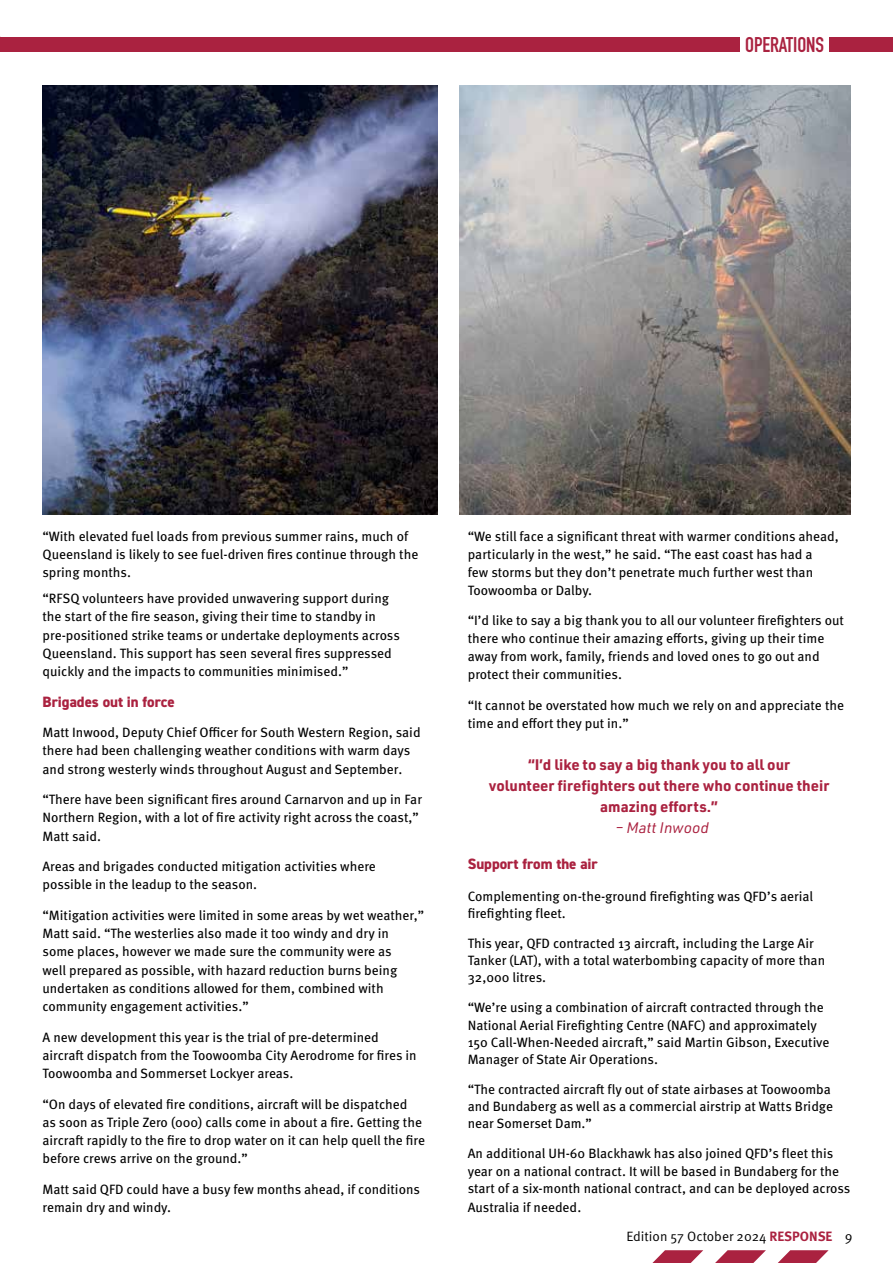
<style>
.page{position:relative;width:893px;height:1263px;background:#fff}
.page>*{position:absolute;margin:0;border:0;box-sizing:border-box;transform-origin:0 0}
.t1{font:700 21px "DIN Condensed";letter-spacing:-.005em;color:#aa2240}
.t2{font:700 15px/21px "URWDIN";color:#aa2240;text-align:center}
.t3{font:800 15px "DIN2014";color:#aa2240}
.t4{font:italic 15px "URWDIN";color:#aa2240}
.t5{font:13.5px/18.1px "Meta Pro";color:#000}
.t6{font:13.5px "Meta Pro Norm";color:#000}
.s1{font-family:"Meta Pro";font-weight:700;color:#aa2240}
</style>
<div class="page">
<div style="left:0;top:37px;width:740px;height:15px;background:#aa2240"></div>
<div style="left:829px;top:37px;width:64px;height:15px;background:#aa2240"></div>
<svg style="left:778px;top:1250px;width:51px;height:13px"></svg>
<svg style="left:715px;top:1250px;width:51px;height:13px"></svg>
<svg style="left:652px;top:1250px;width:51px;height:13px"></svg>
<img style="left:43px;top:85px;width:395px;height:429px">
<img style="left:459px;top:85px;width:391px;height:429px">
<h1 class="t1" style="left:745px;top:30px;width:80px">OPERATIONS</h1>
<p class="t5" style="left:43px;top:526px;width:377px">“With elevated fuel loads from previous summer rains, much of<br>Queensland is likely to see fuel-driven fires continue through the spring months.</p>
<p class="t5" style="left:43px;top:589px;width:359px">“RFSQ volunteers have provided unwavering support during the start of the fire season, giving their time to standby in pre-positioned strike teams or undertake deployments across Queensland. This support has seen several fires suppressed quickly and the impacts to communities minimised.”</p>
<p class="t3" style="left:43px;top:691px;width:134px">Brigades out in force</p>
<p class="t5" style="left:43px;top:723px;width:380px">Matt Inwood, Deputy Chief Officer for South Western Region, said there had been challenging weather conditions with warm days and strong westerly winds throughout August and September.</p>
<p class="t5" style="left:43px;top:790px;width:381px">“There have been significant fires around Carnarvon and up in Far<br>Northern Region, with a lot of fire activity right across the coast,”<br>Matt said.</p>
<p class="t5" style="left:43px;top:857px;width:335px">Areas and brigades conducted mitigation activities where possible in the leadup to the season.</p>
<p class="t5" style="left:43px;top:905px;width:383px">“Mitigation activities were limited in some areas by wet weather,” Matt said. “The westerlies also made it too windy and dry in<br>some places, however we made sure the community were as<br>well prepared as possible, with hazard reduction burns being undertaken as conditions allowed for them, combined with community engagement activities.”</p>
<p class="t5" style="left:43px;top:1027px;width:376px">A new development this year is the trial of pre-determined aircraft dispatch from the Toowoomba City Aerodrome for fires in<br>Toowoomba and Sommerset Lockyer areas.</p>
<p class="t5" style="left:43px;top:1094px;width:384px">“On days of elevated fire conditions, aircraft will be dispatched<br>as soon as Triple Zero (000) calls come in about a fire. Getting the aircraft rapidly to the fire to drop water on it can help quell the fire before crews arrive on the ground.”</p>
<p class="t5" style="left:43px;top:1179px;width:379px">Matt said QFD could have a busy few months ahead, if conditions remain dry and windy.</p>
<p class="t5" style="left:468px;top:526px;width:373px">“We still face a significant threat with warmer conditions ahead, particularly in the west,” he said. “The east coast has had a<br>few storms but they don’t penetrate much further west than Toowoomba or Dalby.</p>
<p class="t5" style="left:468px;top:611px;width:378px">“I’d like to say a big thank you to all our volunteer firefighters out there who continue their amazing efforts, giving up their time away from work, family, friends and loved ones to go out and protect their communities.</p>
<p class="t5" style="left:468px;top:696px;width:378px">“It cannot be overstated how much we rely on and appreciate the time and effort they put in.”</p>
<p class="t2" style="left:489px;top:753px;width:342px">“I’d like to say a big thank you to all our<br>volunteer firefighters out there who continue their amazing efforts.”</p>
<p class="t4" style="left:615px;top:818px;width:95px">– Matt Inwood</p>
<p class="t3" style="left:468px;top:854px;width:132px">Support from the air</p>
<p class="t5" style="left:468px;top:886px;width:347px;line-height:17.2px">Complementing on-the-ground firefighting was QFD’s aerial firefighting fleet.</p>
<p class="t5" style="left:468px;top:934px;width:359px;line-height:17.2px">This year, QFD contracted 13 aircraft, including the Large Air<br>Tanker (LAT), with a total waterbombing capacity of more than<br>32,000 litres.</p>
<p class="t5" style="left:468px;top:998px;width:363px;line-height:17.2px">“We’re using a combination of aircraft contracted through the National Aerial Firefighting Centre (NAFC) and approximately 150 Call-When-Needed aircraft,” said Martin Gibson, Executive Manager of State Air Operations.</p>
<p class="t5" style="left:468px;top:1080px;width:367px;line-height:17.2px">“The contracted aircraft fly out of state airbases at Toowoomba and Bundaberg as well as a commercial airstrip at Watts Bridge near Somerset Dam.”</p>
<p class="t5" style="left:468px;top:1144px;width:384px;line-height:17.2px">An additional UH-60 Blackhawk has also joined QFD’s fleet this year on a national contract. It will be based in Bundaberg for the start of a six-month national contract, and can be deployed across</p>
<p class="t5" style="left:468px;top:1197px;width:115px">Australia if needed.</p>
<p class="t6" style="left:626px;top:1226px;width:228px">Edition 57 October 2024 <span class="s1">RESPONSE</span> 9</p>
</div>
